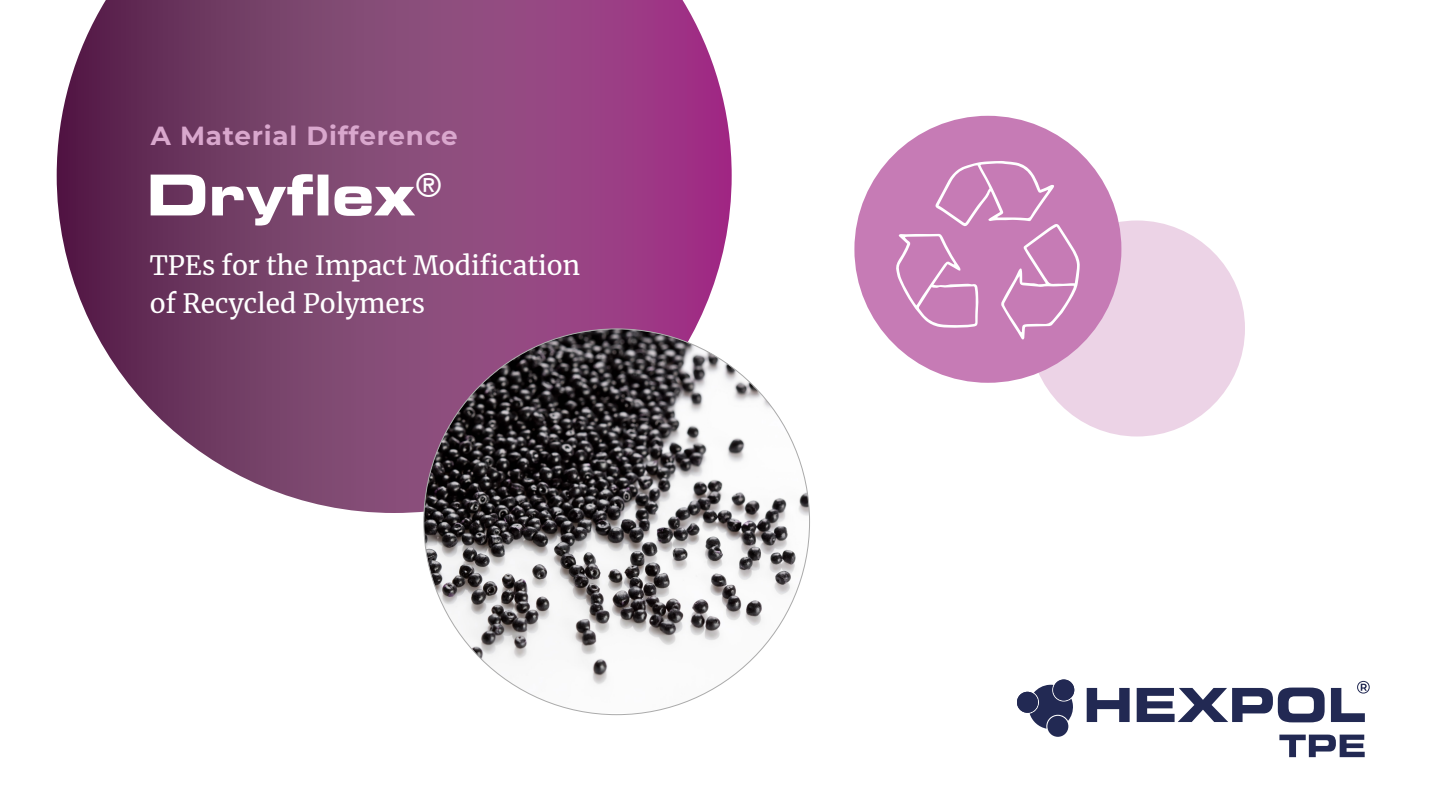
<style>
.page{position:relative;width:1440px;height:810px;background:#fff}
.page>*{position:absolute;margin:0;border:0;box-sizing:border-box;transform-origin:0 0}
.t1{font:56.25px "Eurostile Bold Extended Two";color:#fff}
.t2{font:26.25px/37.5px "Merriweather";color:#fff}
.t3{font:700 26.25px "Montserrat";letter-spacing:.03em;color:#d9a7cd}
</style>
<div class="page">
<div style="left:1029px;top:220px;width:216px;height:216px;background:#ecd3e6;border-radius:50%"></div>
<svg style="left:1087px;top:688px;width:43px;height:34px"></svg>
<svg style="left:1137px;top:688px;width:188px;height:34px"></svg>
<svg style="left:1331px;top:681px;width:39px;height:41px"></svg>
<div style="left:1017px;top:692px;width:21px;height:21px;background:#222953;border-radius:50%"></div>
<div style="left:1047px;top:716px;width:21px;height:21px;background:#222953;border-radius:50%"></div>
<svg style="left:1030px;top:685px;width:43px;height:44px"></svg>
<div style="left:1053px;top:679px;width:21px;height:21px;background:#222953;border-radius:50%"></div>
<svg style="left:1279px;top:735px;width:86px;height:22px"></svg>
<svg style="left:57px;top:0;width:675px;height:513px;background:#8f5480"></svg>
<img style="left:424px;top:329px;width:386px;height:384px">
<div style="left:854px;top:116px;width:267px;height:267px;background:#c67bb5;border-radius:50%"></div>
<svg style="left:896px;top:161px;width:184px;height:179px"></svg>
<p class="t3" style="left:151px;top:117px;width:308px">A Material Difference</p>
<h1 class="t1" style="left:146px;top:155px;width:297px">Dryflex<sup>®</sup></h1>
<p class="t2" style="left:150px;top:246px;width:432px">TPEs for the Impact Modification of Recycled Polymers</p>
</div>
